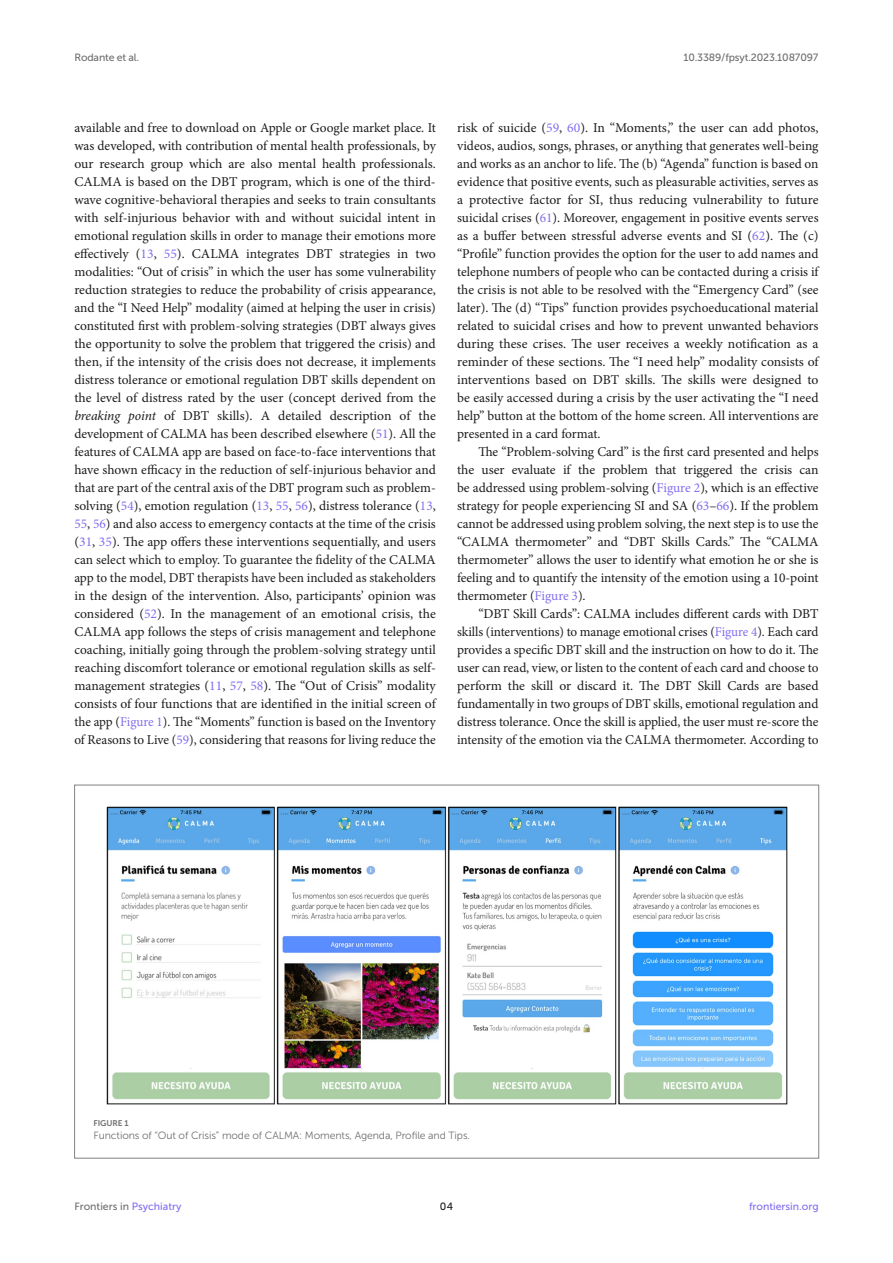
<style>
.page{position:relative;width:893px;height:1263px;background:#fff}
.page>*{position:absolute;margin:0;border:0;box-sizing:border-box;transform-origin:0 0}
.TEXT_FLUSH{font:13.5px/18px "Minion Pro";color:#1b1c1b;text-align:justify}
.TEXT{font:13.5px/18px "Minion Pro";letter-spacing:-.005em;color:#1b1c1b;text-align:justify}
.FIG_LEG{font:10.5px "Museo Sans 300";letter-spacing:-.01em;color:#706f70}
.t1{font:10.5px "Museo Sans 500";letter-spacing:-.015em;color:#706f70}
.t2{font:10.5px "Museo Sans 500";color:#856df0}
.t3{font:10.5px "Museo Sans 500";color:#1b1c1b}
.FIG_HD{font:8.25px "Museo Sans 700";letter-spacing:-.01em;color:#706f70}
.s1{color:#856df0}
.s2{font-style:italic}
</style>
<div class="page">
<img style="left:106px;top:806px;width:682px;height:299px">
<p class="t1" style="left:74px;top:51px;width:66px">Rodante et al.</p>
<p class="t1" style="left:683px;top:51px;width:137px">10.3389/fpsyt.2023.1087097</p>
<p class="TEXT_FLUSH" style="left:74px;top:119px;width:363px">available and free to download on Apple or Google market place. It was developed, with contribution of mental health professionals, by our research group which are also mental health professionals.<br>CALMA is based on the DBT program, which is one of the third&shy;wave cognitive-behavioral therapies and seeks to train consultants with self-injurious behavior with and without suicidal intent in emotional regulation skills in order to manage their emotions more effectively (<span class="s1">13</span>, <span class="s1">55</span>). CALMA integrates DBT strategies in two modalities: “Out of crisis” in which the user has some vulnerability reduction strategies to reduce the probability of crisis appearance, and the “I Need Help” modality (aimed at helping the user in crisis) constituted first with problem-solving strategies (DBT always gives the opportunity to solve the problem that triggered the crisis) and then, if the intensity of the crisis does not decrease, it implements distress tolerance or emotional regulation DBT skills dependent on the level of distress rated by the user (concept derived from the <span class="s2">breaking point</span> of DBT skills). A detailed description of the development of CALMA has been described elsewhere (<span class="s1">51</span>). All the features of CALMA app are based on face-to-face interventions that have shown efficacy in the reduction of self-injurious behavior and that are part of the central axis of the DBT program such as problem&shy;solving (<span class="s1">54</span>), emotion regulation (<span class="s1">13</span>, <span class="s1">55</span>, <span class="s1">56</span>), distress tolerance (<span class="s1">13</span>, <span class="s1">55</span>, <span class="s1">56</span>) and also access to emergency contacts at the time of the crisis (<span class="s1">31</span>, <span class="s1">35</span>). The app offers these interventions sequentially, and users can select which to employ. To guarantee the fidelity of the CALMA app to the model, DBT therapists have been included as stakeholders in the design of the intervention. Also, participants’ opinion was considered (<span class="s1">52</span>). In the management of an emotional crisis, the CALMA app follows the steps of crisis management and telephone coaching, initially going through the problem-solving strategy until reaching discomfort tolerance or emotional regulation skills as self&shy;management strategies (<span class="s1">11</span>, <span class="s1">57</span>, <span class="s1">58</span>). The “Out of Crisis” modality consists of four functions that are identified in the initial screen of the app (<span class="s1">Figure 1</span>). The “Moments” function is based on the Inventory of Reasons to Live (<span class="s1">59</span>), considering that reasons for living reduce the</p>
<p class="TEXT_FLUSH" style="left:457px;top:119px;width:363px">risk of suicide (<span class="s1">59</span>, <span class="s1">60</span>). In “Moments,” the user can add photos, videos, audios, songs, phrases, or anything that generates well-being and works as an anchor to life. The (b) “Agenda” function is based on evidence that positive events, such as pleasurable activities, serves as a protective factor for SI, thus reducing vulnerability to future suicidal crises (<span class="s1">61</span>). Moreover, engagement in positive events serves as a buffer between stressful adverse events and SI (<span class="s1">62</span>). The (c) “Profile” function provides the option for the user to add names and telephone numbers of people who can be contacted during a crisis if the crisis is not able to be resolved with the “Emergency Card” (see later). The (d) “Tips” function provides psychoeducational material related to suicidal crises and how to prevent unwanted behaviors during these crises. The user receives a weekly notification as a reminder of these sections. The “I need help” modality consists of interventions based on DBT skills. The skills were designed to be easily accessed during a crisis by the user activating the “I need help” button at the bottom of the home screen. All interventions are presented in a card format.</p>
<p class="TEXT" style="left:457px;top:443px;width:363px;text-indent:21px">The “Problem-solving Card” is the first card presented and helps the user evaluate if the problem that triggered the crisis can be addressed using problem-solving (<span class="s1">Figure 2</span>), which is an effective strategy for people experiencing SI and SA (<span class="s1">63</span>–<span class="s1">66</span>). If the problem cannot be addressed using problem solving, the next step is to use the “CALMA thermometer” and “DBT Skills Cards.” The “CALMA thermometer” allows the user to identify what emotion he or she is feeling and to quantify the intensity of the emotion using a 10-point thermometer (<span class="s1">Figure 3</span>).</p>
<p class="TEXT" style="left:457px;top:605px;width:363px;text-indent:21px">“DBT Skill Cards”: CALMA includes different cards with DBT skills (interventions) to manage emotional crises (<span class="s1">Figure 4</span>). Each card provides a specific DBT skill and the instruction on how to do it. The user can read, view, or listen to the content of each card and choose to perform the skill or discard it. The DBT Skill Cards are based fundamentally in two groups of DBT skills, emotional regulation and distress tolerance. Once the skill is applied, the user must re-score the intensity of the emotion via the CALMA thermometer. According to</p>
<p class="FIG_HD" style="left:94px;top:1118px;width:37px">FIGURE 1</p>
<p class="FIG_LEG" style="left:94px;top:1130px;width:378px">Functions of “Out of Crisis” mode of CALMA: Moments, Agenda, Profile and Tips.</p>
<p class="t1" style="left:74px;top:1200px;width:109px">Frontiers in <span class="s1">Psychiatry</span></p>
<p class="t3" style="left:440px;top:1200px;width:15px">04</p>
<p class="t2" style="left:749px;top:1200px;width:71px">frontiersin.org</p>
</div>
